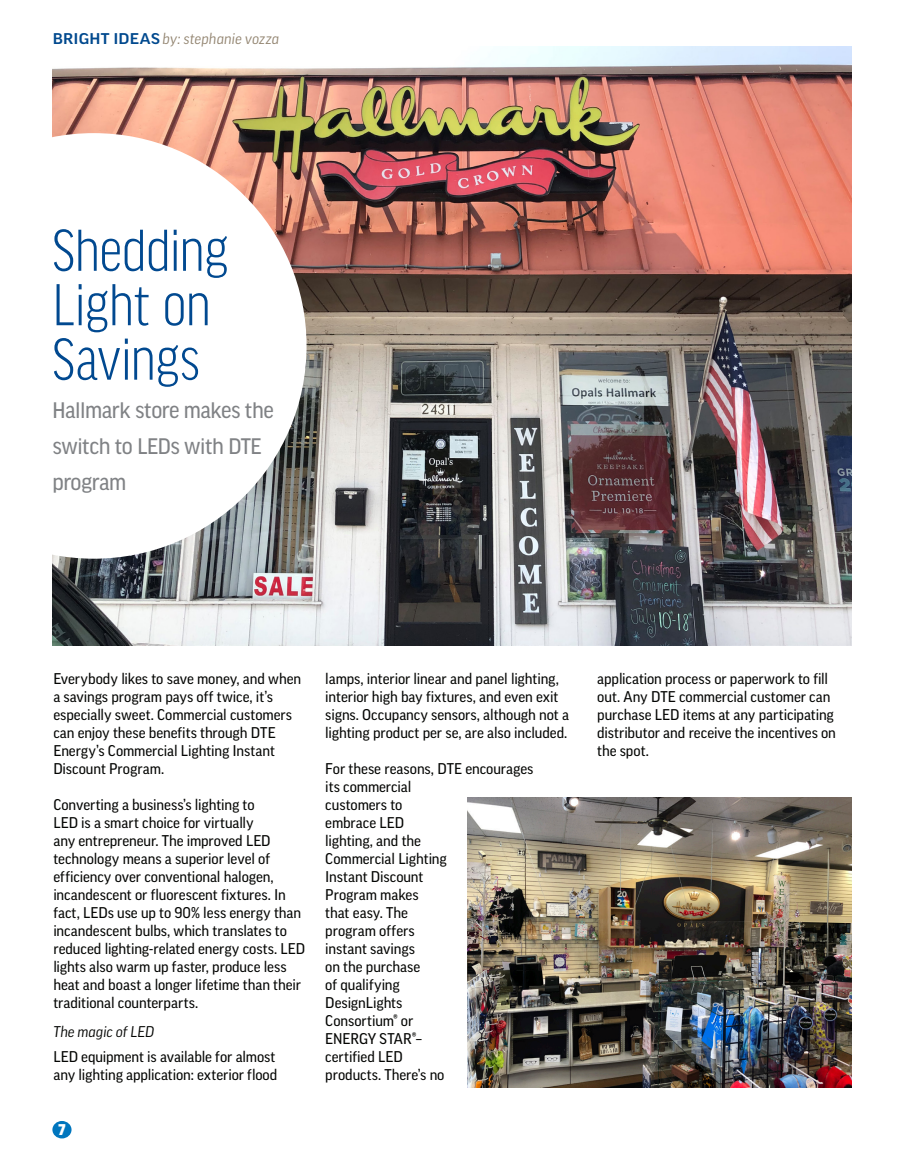
<style>
.page{position:relative;width:905px;height:1175px;background:#fff}
.page>*{position:absolute;margin:0;border:0;box-sizing:border-box;transform-origin:0 0}
.Headline_Subhead{font:300 condensed 63px/54.4px "Good Headline Pro";letter-spacing:-.01em;color:#014990}
.t1{font:24px/36px "Good Headline Pro News";letter-spacing:-.02em;color:#808285;scale:.95 1}
.Body_copy_on_baselin{font:15px/18px "Good Pro News";letter-spacing:-.005em;color:#040503}
.Subheads{font:italic 15px "Good Pro";letter-spacing:.005em;color:#938571}
.Body{font:italic 15px "Good Pro";color:#040503}
.Subheads-2{font:15px "Good Pro Narr Ultra";color:#fff}
.s1{font-weight:500;font-style:normal;font-stretch:expanded;color:#01498e}
</style>
<div class="page">
<img style="left:52px;top:46px;width:799px;height:599px">
<div style="left:52px;top:1121px;width:19px;height:17px;background:#0076be;border-radius:50%"></div>
<svg style="left:52px;top:133px;width:254px;height:425px"></svg>
<img style="left:467px;top:797px;width:384px;height:290px">
<p class="Subheads" style="left:53px;top:30px;width:228px"><span class="s1">BRIGHT IDEAS</span> by: stephanie vozza</p>
<p class="Headline_Subhead" style="left:52px;top:224px;width:177px">Shedding<br>Light on<br>Savings</p>
<p class="t1" style="left:52px;top:393px;width:234px">Hallmark store makes the switch to LEDs with DTE program</p>
<p class="Body_copy_on_baselin" style="left:53px;top:670px;width:249px">Everybody likes to save money, and when a savings program pays off twice, it’s especially sweet. Commercial customers can enjoy these benefits through DTE Energy’s Commercial Lighting Instant Discount Program.</p>
<p class="Body_copy_on_baselin" style="left:53px;top:796px;width:253px">Converting a business’s lighting to<br>LED is a smart choice for virtually<br>any entrepreneur. The improved LED technology means a superior level of efficiency over conventional halogen, incandescent or fluorescent fixtures. In fact, LEDs use up to 90% less energy than incandescent bulbs, which translates to reduced lighting-related energy costs. LED lights also warm up faster, produce less heat and boast a longer lifetime than their traditional counterparts.</p>
<p class="Body" style="left:53px;top:1023px;width:103px">The magic of LED</p>
<p class="Body_copy_on_baselin" style="left:53px;top:1048px;width:225px">LED equipment is available for almost any lighting application: exterior flood</p>
<p class="Subheads-2" style="left:58px;top:1121px;width:9px">7</p>
<p class="Subheads-2" style="left:61px;top:1121px;width:9px">7</p>
<p class="Body_copy_on_baselin" style="left:325px;top:670px;width:245px">lamps, interior linear and panel lighting, interior high bay fixtures, and even exit signs. Occupancy sensors, although not a lighting product per se, are also included.</p>
<p class="Body_copy_on_baselin" style="left:325px;top:760px;width:210px">For these reasons, DTE encourages its commercial<br>customers to<br>embrace LED<br>lighting, and the<br>Commercial Lighting<br>Instant Discount<br>Program makes<br>that easy. The<br>program offers<br>instant savings<br>on the purchase<br>of qualifying<br>DesignLights<br>Consortium® or<br>ENERGY STAR®–<br>certified LED<br>products. There’s no</p>
<p class="Body_copy_on_baselin" style="left:597px;top:670px;width:240px">application process or paperwork to fill out. Any DTE commercial customer can purchase LED items at any participating distributor and receive the incentives on the spot.</p>
</div>
